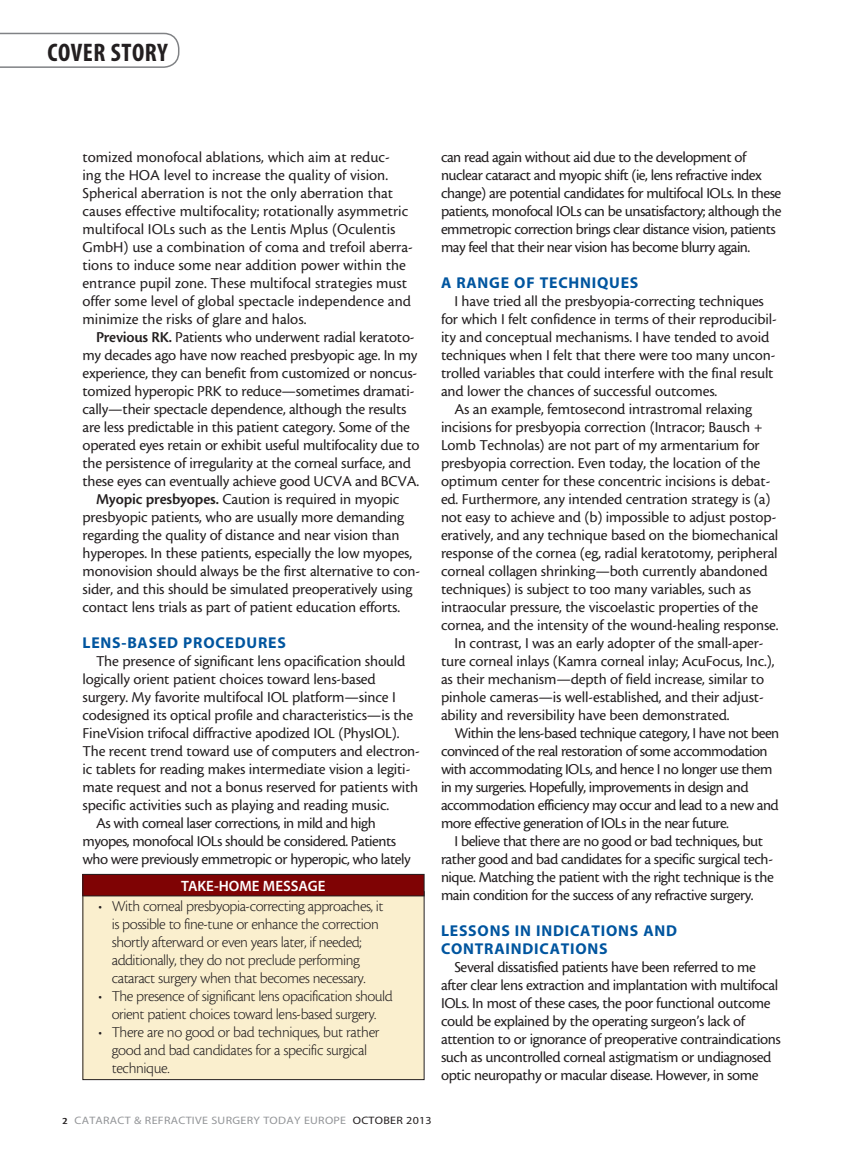
<style>
.page{position:relative;width:864px;height:1161px;background:#fff}
.page>*{position:absolute;margin:0;border:0;box-sizing:border-box;transform-origin:0 0}
.t1{font:25.5px "Myriad MM 700 300";letter-spacing:.02em;color:#231f20}
.body{font:15.75px/18px "Cronos MM 408 10";letter-spacing:-.01em;color:#231f20}
.body-2{font:15.75px/18px "Cronos MM 408 10";letter-spacing:-.03em;color:#231f20}
.t2{font:15.75px/18px "Cronos MM 250 10";letter-spacing:-.03em;color:#231f20}
.body-3{font:15.75px/18px "Cronos MM 408 10";letter-spacing:-.035em;color:#231f20}
.subhead{font:15.75px/18px "Myriad MM 700 600";letter-spacing:.05em;color:#01559f}
.crst_sidebar_head{font:15px "Myriad MM 565 600";color:#fff}
.t3{font:10.8px "Myriad MM 400 600";letter-spacing:.025em;color:#939598;scale:1.11 1}
.s1{font-family:"Cronos MM 574 10"}
.s2{font-family:"Cronos MM 574 8";font-size:10.2px;color:#231f20}
.s3{color:#231f20}
</style>
<div class="page">
<svg style="left:0;top:33px;width:179px;height:35px"></svg>
<div style="left:83px;top:892px;width:341px;height:188px;background:#faefce"></div>
<div style="left:82px;top:891px;width:342px;height:189px;border:1px solid #231f20"></div>
<div style="left:83px;top:874px;width:341px;height:22px;background:#7f0304"></div>
<div style="left:82px;top:874px;width:342px;height:22px;border:1px solid #231f20"></div>
<h1 class="t1" style="left:48px;top:40px;width:122px">COVER STORY</h1>
<p class="body" style="left:82px;top:148px;width:332px">tomized monofocal ablations, which aim at reduc-<br>ing the HOA level to increase the quality of vision.<br>Spherical aberration is not the only aberration that causes effective multifocality; rotationally asymmetric multifocal IOLs such as the Lentis Mplus (Oculentis GmbH) use a combination of coma and trefoil aberra&shy;tions to induce some near addition power within the entrance pupil zone. These multifocal strategies must offer some level of global spectacle independence and minimize the risks of glare and halos.</p>
<p class="body" style="left:82px;top:328px;width:339px;text-indent:14px"><span class="s1">Previous RK.</span> Patients who underwent radial keratoto&shy;my decades ago have now reached presbyopic age. In my experience, they can benefit from customized or noncus&shy;tomized hyperopic PRK to reduce—sometimes dramati&shy;cally—their spectacle dependence, although the results are less predictable in this patient category. Some of the operated eyes retain or exhibit useful multifocality due to the persistence of irregularity at the corneal surface, and these eyes can eventually achieve good UCVA and BCVA.</p>
<p class="body" style="left:82px;top:490px;width:339px;text-indent:14px"><span class="s1">Myopic presbyopes.</span> Caution is required in myopic presbyopic patients, who are usually more demanding regarding the quality of distance and near vision than hyperopes. In these patients, especially the low myopes, monovision should always be the first alternative to con&shy;sider, and this should be simulated preoperatively using contact lens trials as part of patient education efforts.</p>
<p class="subhead" style="left:82px;top:635px;width:205px">LENS-BASED PROCEDURES</p>
<p class="body" style="left:82px;top:652px;width:339px;text-indent:14px">The presence of significant lens opacification should logically orient patient choices toward lens-based surgery. My favorite multifocal IOL platform—since I codesigned its optical profile and characteristics—is the FineVision trifocal diffractive apodized IOL (PhysIOL).<br>The recent trend toward use of computers and electron&shy;ic tablets for reading makes intermediate vision a legiti&shy;mate request and not a bonus reserved for patients with specific activities such as playing and reading music.</p>
<p class="body-2" style="left:82px;top:814px;width:330px;text-indent:14px">As with corneal laser corrections, in mild and high myopes, monofocal IOLs should be considered. Patients who were previously emmetropic or hyperopic, who lately</p>
<p class="crst_sidebar_head" style="left:181px;top:879px;width:146px">TAKE-HOME MESSAGE</p>
<p class="t2" style="left:112px;top:897px;width:273px;text-indent:-14px">• With corneal presbyopia-correcting approaches, it is possible to fine-tune or enhance the correction shortly afterward or even years later, if needed; additionally, they do not preclude performing cataract surgery when that becomes necessary.</p>
<p class="t2" style="left:98px;top:987px;width:296px;text-align:center">• The presence of significant lens opacification should orient patient choices toward lens-based surgery.</p>
<p class="t2" style="left:112px;top:1023px;width:269px;text-indent:-14px">• There are no good or bad techniques, but rather good and bad candidates for a specific surgical technique.</p>
<p class="body-2" style="left:441px;top:148px;width:342px">can read again without aid due to the development of nuclear cataract and myopic shift (ie, lens refractive index change) are potential candidates for multifocal IOLs. In these patients, monofocal IOLs can be unsatisfactory; although the emmetropic correction brings clear distance vision, patients may feel that their near vision has become blurry again.</p>
<p class="subhead" style="left:441px;top:275px;width:199px">A RANGE OF TECHNIQUES</p>
<p class="body" style="left:441px;top:292px;width:338px;text-indent:14px">I have tried all the presbyopia-correcting techniques for which I felt confidence in terms of their reproducibil&shy;ity and conceptual mechanisms. I have tended to avoid techniques when I felt that there were too many uncon&shy;trolled variables that could interfere with the final result and lower the chances of successful outcomes.</p>
<p class="body" style="left:441px;top:400px;width:339px;text-indent:14px">As an example, femtosecond intrastromal relaxing incisions for presbyopia correction (Intracor; Bausch + Lomb Technolas) are not part of my armentarium for presbyopia correction. Even today, the location of the optimum center for these concentric incisions is debat&shy;ed. Furthermore, any intended centration strategy is (a) not easy to achieve and (b) impossible to adjust postop&shy;eratively, and any technique based on the biomechanical response of the cornea (eg, radial keratotomy, peripheral corneal collagen shrinking—both currently abandoned techniques) is subject to too many variables, such as intraocular pressure, the viscoelastic properties of the cornea, and the intensity of the wound-healing response.</p>
<p class="body" style="left:441px;top:634px;width:335px;text-indent:14px">In contrast, I was an early adopter of the small-aper&shy;ture corneal inlays (Kamra corneal inlay; AcuFocus, Inc.), as their mechanism—depth of field increase, similar to pinhole cameras—is well-established, and their adjust&shy;ability and reversibility have been demonstrated.</p>
<p class="body-3" style="left:441px;top:724px;width:340px;text-indent:14px">Within the lens-based technique category, I have not been convinced of the real restoration of some accommodation with accommodating IOLs, and hence I no longer use them in my surgeries. Hopefully, improvements in design and accommodation efficiency may occur and lead to a new and more effective generation of IOLs in the near future.</p>
<p class="body-2" style="left:441px;top:832px;width:334px;text-indent:14px">I believe that there are no good or bad techniques, but rather good and bad candidates for a specific surgical tech&shy;nique. Matching the patient with the right technique is the main condition for the success of any refractive surgery.</p>
<p class="subhead" style="left:441px;top:923px;width:238px">LESSONS IN INDICATIONS AND<br>CONTRAINDICATIONS</p>
<p class="body" style="left:441px;top:958px;width:342px;text-indent:14px">Several dissatisfied patients have been referred to me after clear lens extraction and implantation with multifocal IOLs. In most of these cases, the poor functional outcome could be explained by the operating surgeon’s lack of attention to or ignorance of preoperative contraindications such as uncontrolled corneal astigmatism or undiagnosed optic neuropathy or macular disease. However, in some</p>
<p class="t3" style="left:62px;top:1115px;width:334px"><span class="s2">2</span> CATARACT &amp; REFRACTIVE SURGERY TODAY EUROPE <span class="s3">OCTOBER 2013</span></p>
</div>
